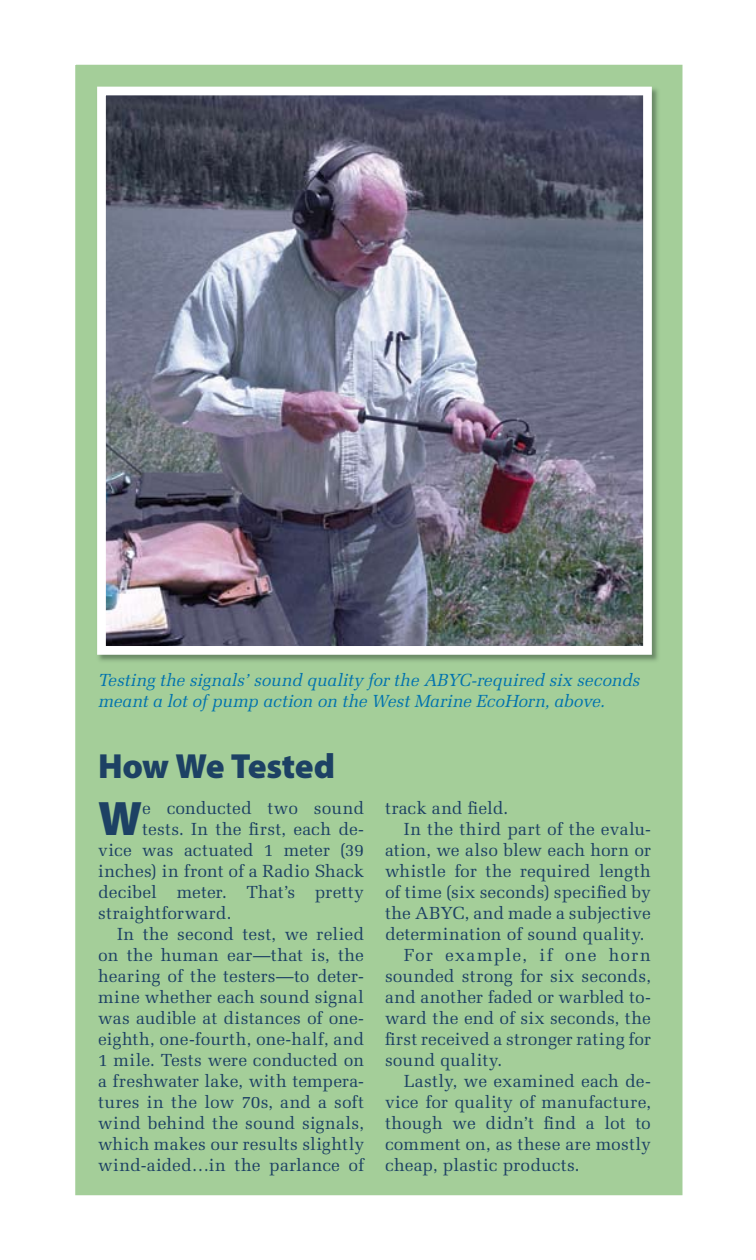
<style>
.page{position:relative;width:756px;height:1260px;background:#fff}
.page>*{position:absolute;margin:0;border:0;box-sizing:border-box;transform-origin:0 0}
.t1{font:900 48.65px "Myriad Pro";color:#1d4164}
.t2{font:900 35px "Myriad Pro";letter-spacing:-.01em;color:#1d4164}
.t3{font:17.5px "Melior LT Std";letter-spacing:.01em;color:#1d4164}
.t4{font:italic 17.5px/21px "Melior LT Std";letter-spacing:-.01em;color:#0072ae}
.t5{font:17.5px "Melior LT Std";letter-spacing:.03em;color:#1d4164}
.t6{font:17.5px "Melior LT Std";letter-spacing:.07em;color:#1d4164}
</style>
<div class="page">
<div style="left:75px;top:64px;width:608px;height:1132px;background:#a4ce99"></div>
<img style="left:95px;top:85px;width:566px;height:579px">
<img style="left:97px;top:87px;width:555px;height:568px">
<p class="t4" style="left:98px;top:670px;width:544px">Testing the signals’ sound quality for the ABYC-required six seconds meant a lot of pump action on the West Marine EcoHorn, above.</p>
<h2 class="t2" style="left:98px;top:746px;width:239px">How We Tested</h2>
<h1 class="t1" style="left:98px;top:791px;width:46px">W</h1>
<p class="t3" style="left:142px;top:798px;width:223px">e conducted two sound</p>
<p class="t3" style="left:142px;top:819px;width:223px">tests. In the first, each de-</p>
<p class="t3" style="left:98px;top:840px;width:267px">vice was actuated 1 meter (39</p>
<p class="t3" style="left:98px;top:861px;width:267px">inches) in front of a Radio Shack</p>
<p class="t3" style="left:98px;top:882px;width:267px">decibel meter. That’s pretty</p>
<p class="t3" style="left:98px;top:903px;width:135px">straightforward.</p>
<p class="t3" style="left:117px;top:924px;width:249px">In the second test, we relied</p>
<p class="t3" style="left:98px;top:945px;width:267px">on the human ear—that is, the</p>
<p class="t3" style="left:98px;top:966px;width:267px">hearing of the testers—to deter-</p>
<p class="t3" style="left:98px;top:987px;width:267px">mine whether each sound signal</p>
<p class="t3" style="left:98px;top:1008px;width:267px">was audible at distances of one-</p>
<p class="t3" style="left:98px;top:1029px;width:267px">eighth, one-fourth, one-half, and</p>
<p class="t3" style="left:98px;top:1050px;width:267px">1 mile. Tests were conducted on</p>
<p class="t3" style="left:98px;top:1071px;width:267px">a freshwater lake, with tempera-</p>
<p class="t3" style="left:98px;top:1092px;width:267px">tures in the low 70s, and a soft</p>
<p class="t3" style="left:98px;top:1113px;width:267px">wind behind the sound signals,</p>
<p class="t3" style="left:98px;top:1134px;width:267px">which makes our results slightly</p>
<p class="t3" style="left:98px;top:1155px;width:267px">wind-aided…in the parlance of</p>
<p class="t3" style="left:385px;top:798px;width:125px">track and field.</p>
<p class="t5" style="left:404px;top:819px;width:249px">In the third part of the evalu-</p>
<p class="t3" style="left:385px;top:840px;width:267px">ation, we also blew each horn or</p>
<p class="t3" style="left:385px;top:861px;width:267px">whistle for the required length</p>
<p class="t3" style="left:385px;top:882px;width:267px">of time (six seconds) specified by</p>
<p class="t3" style="left:385px;top:903px;width:267px">the ABYC, and made a subjective</p>
<p class="t3" style="left:385px;top:924px;width:261px">determination of sound quality.</p>
<p class="t6" style="left:404px;top:945px;width:249px">For example, if one horn</p>
<p class="t3" style="left:385px;top:966px;width:267px">sounded strong for six seconds,</p>
<p class="t3" style="left:385px;top:987px;width:267px">and another faded or warbled to-</p>
<p class="t3" style="left:385px;top:1008px;width:267px">ward the end of six seconds, the</p>
<p class="t3" style="left:385px;top:1029px;width:267px">first received a stronger rating for</p>
<p class="t3" style="left:385px;top:1050px;width:119px">sound quality.</p>
<p class="t3" style="left:404px;top:1071px;width:249px">Lastly, we examined each de-</p>
<p class="t3" style="left:385px;top:1092px;width:267px">vice for quality of manufacture,</p>
<p class="t3" style="left:385px;top:1113px;width:267px">though we didn’t find a lot to</p>
<p class="t3" style="left:385px;top:1134px;width:267px">comment on, as these are mostly</p>
<p class="t3" style="left:385px;top:1155px;width:196px">cheap, plastic products.</p>
</div>
